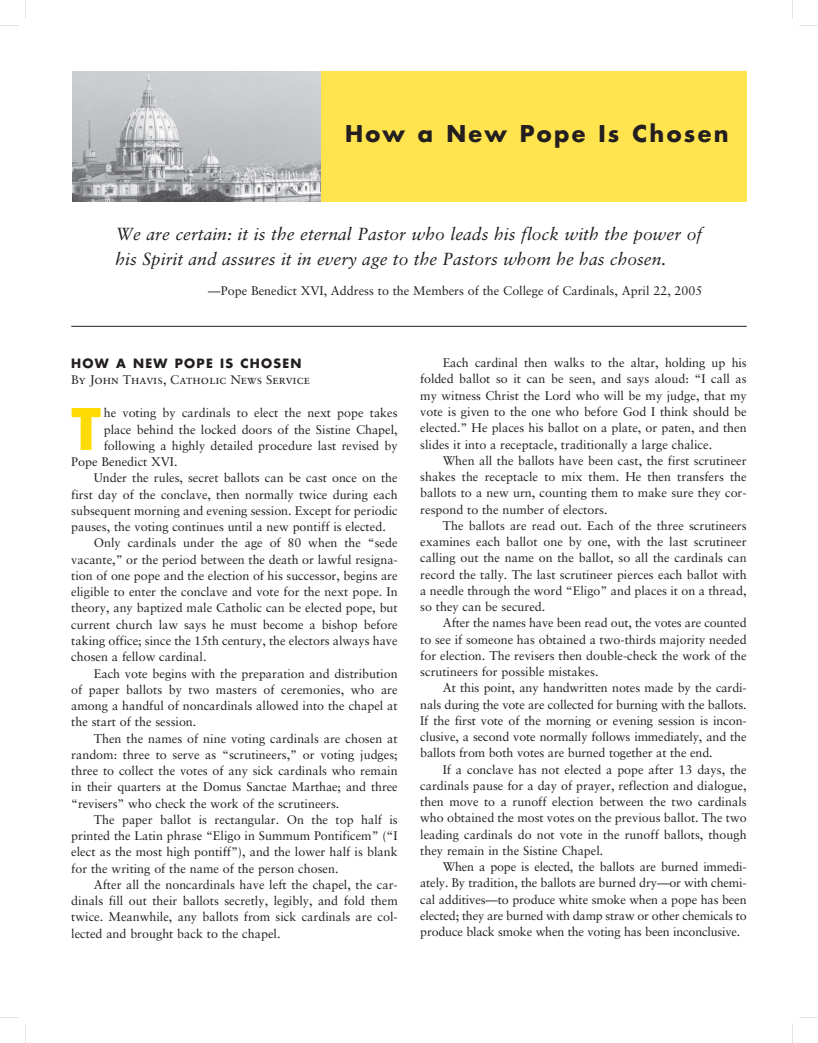
<style>
.page{position:relative;width:818px;height:1043px;background:#fff}
.page>*{position:absolute;margin:0;border:0;box-sizing:border-box;transform-origin:0 0}
.t1{font:700 55.62px "Futura Std";color:#ffdc01}
.t2{font:700 22.5px "Futura Std";color:#231f20}
.t3{font:italic 17.5px/25px "Sabon LT Std";color:#231f20}
.t4{font:12.5px/16.2px "Sabon LT Std";color:#231f20;text-align:justify}
.t5{font:700 12.5px "Futura Std";letter-spacing:.1em;color:#231f20}
</style>
<div class="page">
<img style="left:72px;top:71px;width:249px;height:130px">
<hr style="left:71px;top:326px;width:675px;height:1px;background:#231f20">
<div style="left:321px;top:71px;width:425px;height:130px;background:#ffe34f"></div>
<div style="left:2px;top:514px;width:14px;height:14px;border:2px solid #fff;border-radius:50%"></div>
<div style="left:801px;top:514px;width:14px;height:14px;border:2px solid #fff;border-radius:50%"></div>
<h2 class="t2" style="left:345px;top:119px;width:385px">HOW A NEW POPE IS CHOSEN</h2>
<h3 class="t3" style="left:116px;top:221px;width:588px">We are certain: it is the eternal Pastor who leads his flock with the power of his Spirit and assures it in every age to the Pastors whom he has chosen.</h3>
<p class="t4" style="left:208px;top:282px;width:495px">—Pope Benedict XVI, Address to the Members of the College of Cardinals, April 22, 2005</p>
<p class="t5" style="left:71px;top:355px;width:232px">HOW A NEW POPE IS CHOSEN</p>
<p class="t4" style="left:71px;top:371px;width:240px">By John Thavis, Catholic News Service</p>
<h1 class="t1" style="left:71px;top:392px;width:31px">T</h1>
<p class="t4" style="left:104px;top:405px;width:295px">he voting by cardinals to elect the next pope takes</p>
<p class="t4" style="left:104px;top:421px;width:295px">place behind the locked doors of the Sistine Chapel,</p>
<p class="t4" style="left:104px;top:437px;width:295px">following a highly detailed procedure last revised by</p>
<p class="t4" style="left:71px;top:453px;width:108px">Pope Benedict XVI.</p>
<p class="t4" style="left:94px;top:470px;width:305px">Under the rules, secret ballots can be cast once on the</p>
<p class="t4" style="left:71px;top:486px;width:328px">first day of the conclave, then normally twice during each</p>
<p class="t4" style="left:71px;top:502px;width:328px">subsequent morning and evening session. Except for periodic</p>
<p class="t4" style="left:71px;top:518px;width:316px">pauses, the voting continues until a new pontiff is elected.</p>
<p class="t4" style="left:94px;top:535px;width:305px">Only cardinals under the age of 80 when the “sede</p>
<p class="t4" style="left:71px;top:551px;width:328px">vacante,” or the period between the death or lawful resigna-</p>
<p class="t4" style="left:71px;top:567px;width:328px">tion of one pope and the election of his successor, begins are</p>
<p class="t4" style="left:71px;top:583px;width:328px">eligible to enter the conclave and vote for the next pope. In</p>
<p class="t4" style="left:71px;top:600px;width:328px">theory, any baptized male Catholic can be elected pope, but</p>
<p class="t4" style="left:71px;top:616px;width:328px">current church law says he must become a bishop before</p>
<p class="t4" style="left:71px;top:632px;width:328px">taking office; since the 15th century, the electors always have</p>
<p class="t4" style="left:71px;top:648px;width:137px">chosen a fellow cardinal.</p>
<p class="t4" style="left:94px;top:665px;width:305px">Each vote begins with the preparation and distribution</p>
<p class="t4" style="left:71px;top:681px;width:328px">of paper ballots by two masters of ceremonies, who are</p>
<p class="t4" style="left:71px;top:697px;width:328px">among a handful of noncardinals allowed into the chapel at</p>
<p class="t4" style="left:71px;top:713px;width:127px">the start of the session.</p>
<p class="t4" style="left:94px;top:730px;width:305px">Then the names of nine voting cardinals are chosen at</p>
<p class="t4" style="left:71px;top:746px;width:328px">random: three to serve as “scrutineers,” or voting judges;</p>
<p class="t4" style="left:71px;top:762px;width:328px">three to collect the votes of any sick cardinals who remain</p>
<p class="t4" style="left:71px;top:778px;width:328px">in their quarters at the Domus Sanctae Marthae; and three</p>
<p class="t4" style="left:71px;top:795px;width:269px">“revisers” who check the work of the scrutineers.</p>
<p class="t4" style="left:94px;top:811px;width:305px">The paper ballot is rectangular. On the top half is</p>
<p class="t4" style="left:71px;top:827px;width:328px">printed the Latin phrase “Eligo in Summum Pontificem” (“I</p>
<p class="t4" style="left:71px;top:843px;width:328px">elect as the most high pontiff”), and the lower half is blank</p>
<p class="t4" style="left:71px;top:860px;width:269px">for the writing of the name of the person chosen.</p>
<p class="t4" style="left:94px;top:876px;width:305px">After all the noncardinals have left the chapel, the car-</p>
<p class="t4" style="left:71px;top:892px;width:328px">dinals fill out their ballots secretly, legibly, and fold them</p>
<p class="t4" style="left:71px;top:908px;width:328px">twice. Meanwhile, any ballots from sick cardinals are col-</p>
<p class="t4" style="left:71px;top:925px;width:211px">lected and brought back to the chapel.</p>
<p class="t4" style="left:420px;top:354px;width:328px;text-indent:22px">Each cardinal then walks to the altar, holding up his folded ballot so it can be seen, and says aloud: “I call as my witness Christ the Lord who will be my judge, that my vote is given to the one who before God I think should be elected.” He places his ballot on a plate, or paten, and then slides it into a receptacle, traditionally a large chalice.</p>
<p class="t4" style="left:420px;top:452px;width:328px;text-indent:22px">When all the ballots have been cast, the first scrutineer shakes the receptacle to mix them. He then transfers the ballots to a new urn, counting them to make sure they cor&shy;respond to the number of electors.</p>
<p class="t4" style="left:420px;top:517px;width:328px;text-indent:22px">The ballots are read out. Each of the three scrutineers examines each ballot one by one, with the last scrutineer calling out the name on the ballot, so all the cardinals can record the tally. The last scrutineer pierces each ballot with a needle through the word “Eligo” and places it on a thread, so they can be secured.</p>
<p class="t4" style="left:420px;top:614px;width:328px;text-indent:22px">After the names have been read out, the votes are counted to see if someone has obtained a two-thirds majority needed for election. The revisers then double-check the work of the scrutineers for possible mistakes.</p>
<p class="t4" style="left:420px;top:679px;width:328px;text-indent:22px">At this point, any handwritten notes made by the cardi&shy;nals during the vote are collected for burning with the ballots.<br>If the first vote of the morning or evening session is incon&shy;clusive, a second vote normally follows immediately, and the ballots from both votes are burned together at the end.</p>
<p class="t4" style="left:420px;top:761px;width:328px;text-indent:22px">If a conclave has not elected a pope after 13 days, the cardinals pause for a day of prayer, reflection and dialogue, then move to a runoff election between the two cardinals who obtained the most votes on the previous ballot. The two leading cardinals do not vote in the runoff ballots, though they remain in the Sistine Chapel.</p>
<p class="t4" style="left:420px;top:858px;width:328px;text-indent:22px">When a pope is elected, the ballots are burned immedi&shy;ately. By tradition, the ballots are burned dry—or with chemi&shy;cal additives—to produce white smoke when a pope has been elected; they are burned with damp straw or other chemicals to produce black smoke when the voting has been inconclusive.</p>
</div>
